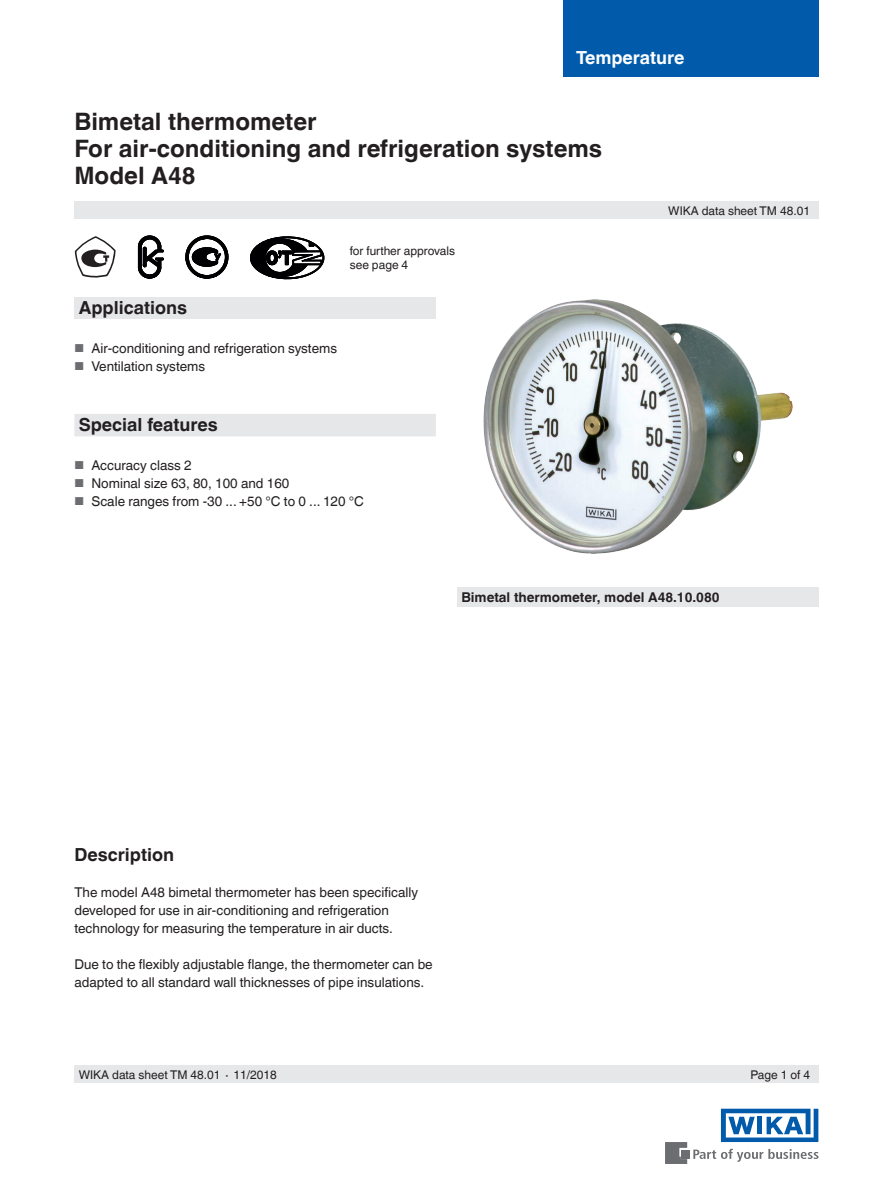
<style>
.page{position:relative;width:893px;height:1188px;background:#fff}
.page>*{position:absolute;margin:0;border:0;box-sizing:border-box;transform-origin:0 0}
.t1{font:700 24px/27px "Helvetica World";color:#231f20}
.t2{font:700 18px "Helvetica World";color:#231f20}
.t3{font:700 18px "Helvetica World";color:#fff}
.t4{font:13.5px/18px "Helvetica World";color:#231f20}
.t5{font:700 13.5px "Helvetica World";color:#231f20}
.t6{font:12px/13.5px "Helvetica World";color:#231f20}
.s1{font-size:11.55px;color:#6c6d70}
</style>
<div class="page">
<div style="left:74px;top:297px;width:362px;height:22px;background:#e6e7e9"></div>
<div style="left:74px;top:202px;width:745px;height:17px;background:#e6e7e9"></div>
<div style="left:74px;top:1066px;width:745px;height:17px;background:#e6e7e9"></div>
<svg style="left:693px;top:1149px;width:126px;height:13px"></svg>
<div style="left:682px;top:1150px;width:8px;height:8px;background:#6c6d70"></div>
<svg style="left:665px;top:1142px;width:22px;height:22px"></svg>
<svg style="left:721px;top:1109px;width:97px;height:33px"></svg>
<div style="left:563px;top:0;width:256px;height:77px;background:#015aaa"></div>
<div style="left:457px;top:587px;width:362px;height:19px;background:#e6e7e9"></div>
<div style="left:74px;top:414px;width:362px;height:22px;background:#e6e7e9"></div>
<img style="left:483px;top:300px;width:309px;height:253px">
<svg style="left:75px;top:236px;width:41px;height:42px"></svg>
<svg style="left:138px;top:236px;width:25px;height:42px"></svg>
<svg style="left:186px;top:236px;width:42px;height:42px"></svg>
<svg style="left:250px;top:237px;width:74px;height:42px"></svg>
<h2 class="t3" style="left:576px;top:47px;width:110px">Temperature</h2>
<h1 class="t1" style="left:74px;top:108px;width:529px">Bimetal thermometer<br>For air-conditioning and refrigeration systems<br>Model A48</h1>
<h2 class="t2" style="left:79px;top:297px;width:110px">Applications</h2>
<p class="t4" style="left:74px;top:339px;width:264px"><span class="s1">■</span> Air-conditioning and refrigeration systems</p>
<p class="t4" style="left:74px;top:357px;width:132px"><span class="s1">■</span> Ventilation systems</p>
<p class="t6" style="left:350px;top:244px;width:107px">for further approvals see page 4</p>
<h2 class="t2" style="left:79px;top:414px;width:141px">Special features</h2>
<p class="t4" style="left:74px;top:456px;width:119px"><span class="s1">■</span> Accuracy class 2</p>
<p class="t4" style="left:74px;top:474px;width:216px"><span class="s1">■</span> Nominal size 63, 80, 100 and 160</p>
<p class="t4" style="left:74px;top:492px;width:291px"><span class="s1">■</span> Scale ranges from -30 ... +50 °C to 0 ... 120 °C</p>
<p class="t6" style="left:668px;top:204px;width:143px">WIKA data sheet TM 48.01</p>
<p class="t5" style="left:461px;top:589px;width:260px">Bimetal thermometer, model A48.10.080</p>
<h2 class="t2" style="left:74px;top:844px;width:101px">Description</h2>
<p class="t4" style="left:74px;top:883px;width:345px">The model A48 bimetal thermometer has been specifically developed for use in air-conditioning and refrigeration technology for measuring the temperature in air ducts.</p>
<p class="t4" style="left:74px;top:955px;width:360px">Due to the flexibly adjustable flange, the thermometer can be adapted to all standard wall thicknesses of pipe insulations.</p>
<p class="t6" style="left:79px;top:1068px;width:200px">WIKA data sheet TM 48.01 ∙ 11/2018</p>
<p class="t6" style="left:751px;top:1068px;width:61px">Page 1 of 4</p>
</div>
